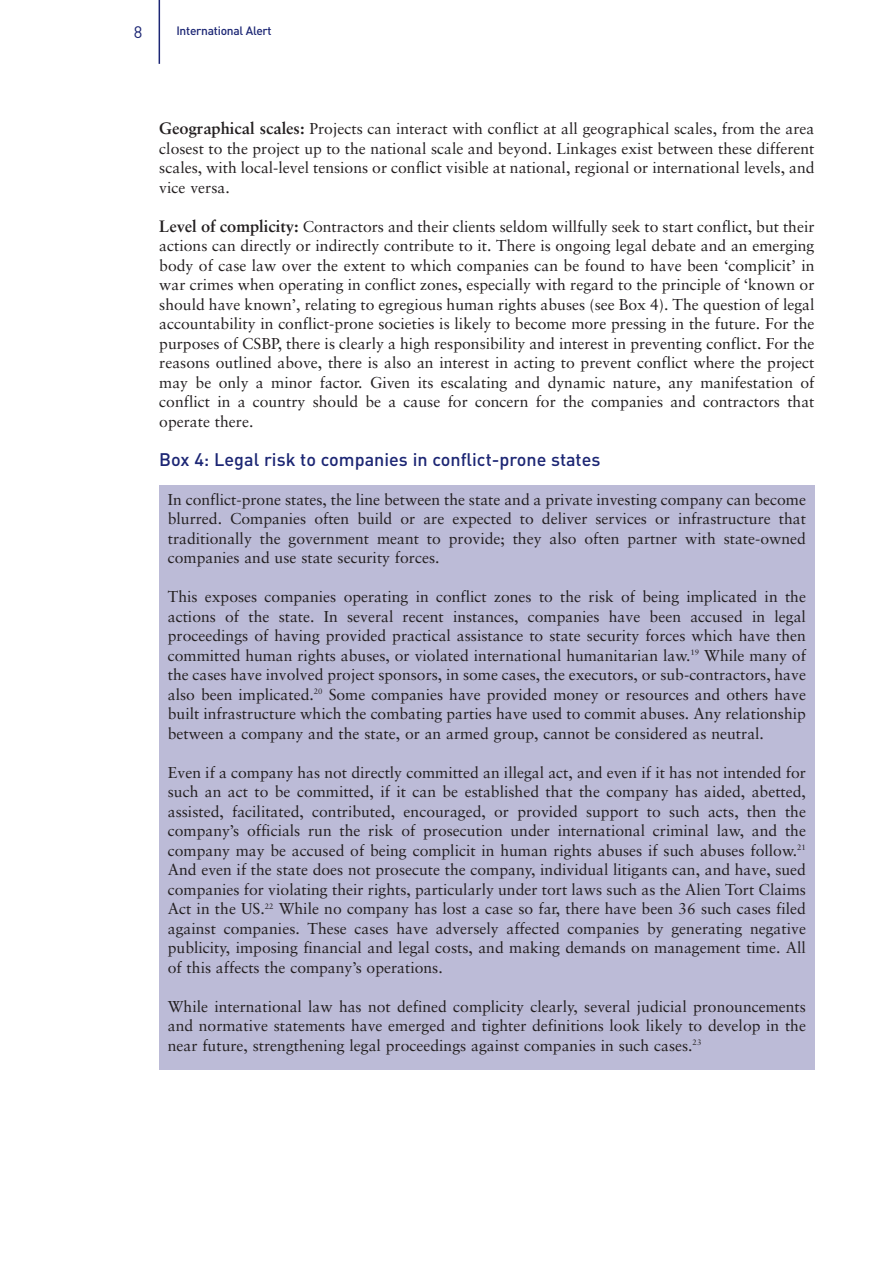
<style>
.page{position:relative;width:893px;height:1263px;background:#fff}
.page>*{position:absolute;margin:0;border:0;box-sizing:border-box;transform-origin:0 0}
.t1{font:500 18px "DIN";color:#1c2674}
.t2{font:16.5px "DIN";color:#1c2674}
.t3{font:15.75px/19.5px "Sabon";color:#231f20;text-align:justify}
.t4{font:500 12px "DIN";letter-spacing:-.02em;color:#1c2674}
.s1{font-weight:700;font-size:16.5px}
</style>
<div class="page">
<div style="left:159px;top:485px;width:655px;height:585px;background:#bcbbd7"></div>
<hr style="left:158px;top:0;width:2px;height:64px;background:#1c2674">
<p class="t2" style="left:134px;top:26px;width:10px">8</p>
<p class="t4" style="left:176px;top:26px;width:97px">International Alert</p>
<p class="t3" style="left:159px;top:120px;width:656px"><span class="s1">Geographical scales:</span> Projects can interact with conflict at all geographical scales, from the area closest to the project up to the national scale and beyond. Linkages exist between these different scales, with local-level tensions or conflict visible at national, regional or international levels, and vice versa.</p>
<p class="t3" style="left:159px;top:218px;width:656px"><span class="s1">Level of complicity:</span> Contractors and their clients seldom willfully seek to start conflict, but their actions can directly or indirectly contribute to it. There is ongoing legal debate and an emerging body of case law over the extent to which companies can be found to have been ‘complicit’ in war crimes when operating in conflict zones, especially with regard to the principle of ‘known or should have known’, relating to egregious human rights abuses (see Box 4). The question of legal accountability in conflict-prone societies is likely to become more pressing in the future. For the purposes of CSBP, there is clearly a high responsibility and interest in preventing conflict. For the reasons outlined above, there is also an interest in acting to prevent conflict where the project may be only a minor factor. Given its escalating and dynamic nature, any manifestation of conflict in a country should be a cause for concern for the companies and contractors that operate there.</p>
<p class="t1" style="left:159px;top:453px;width:442px">Box 4: Legal risk to companies in conflict-prone states</p>
<p class="t3" style="left:168px;top:491px;width:639px">In conflict-prone states, the line between the state and a private investing company can become blurred. Companies often build or are expected to deliver services or infrastructure that traditionally the government meant to provide; they also often partner with state-owned companies and use state security forces.</p>
<p class="t3" style="left:168px;top:588px;width:639px">This exposes companies operating in conflict zones to the risk of being implicated in the actions of the state. In several recent instances, companies have been accused in legal proceedings of having provided practical assistance to state security forces which have then committed human rights abuses, or violated international humanitarian law.<sup>19</sup> While many of the cases have involved project sponsors, in some cases, the executors, or sub-contractors, have also been implicated.<sup>20</sup> Some companies have provided money or resources and others have built infrastructure which the combating parties have used to commit abuses. Any relationship between a company and the state, or an armed group, cannot be considered as neutral.</p>
<p class="t3" style="left:168px;top:764px;width:639px">Even if a company has not directly committed an illegal act, and even if it has not intended for such an act to be committed, if it can be established that the company has aided, abetted, assisted, facilitated, contributed, encouraged, or provided support to such acts, then the company’s officials run the risk of prosecution under international criminal law, and the company may be accused of being complicit in human rights abuses if such abuses follow.<sup>21<br></sup>And even if the state does not prosecute the company, individual litigants can, and have, sued companies for violating their rights, particularly under tort laws such as the Alien Tort Claims Act in the US.<sup>22</sup> While no company has lost a case so far, there have been 36 such cases filed against companies. These cases have adversely affected companies by generating negative publicity, imposing financial and legal costs, and making demands on management time. All of this affects the company’s operations.</p>
<p class="t3" style="left:168px;top:998px;width:639px">While international law has not defined complicity clearly, several judicial pronouncements and normative statements have emerged and tighter definitions look likely to develop in the near future, strengthening legal proceedings against companies in such cases.<sup>23</sup></p>
</div>
